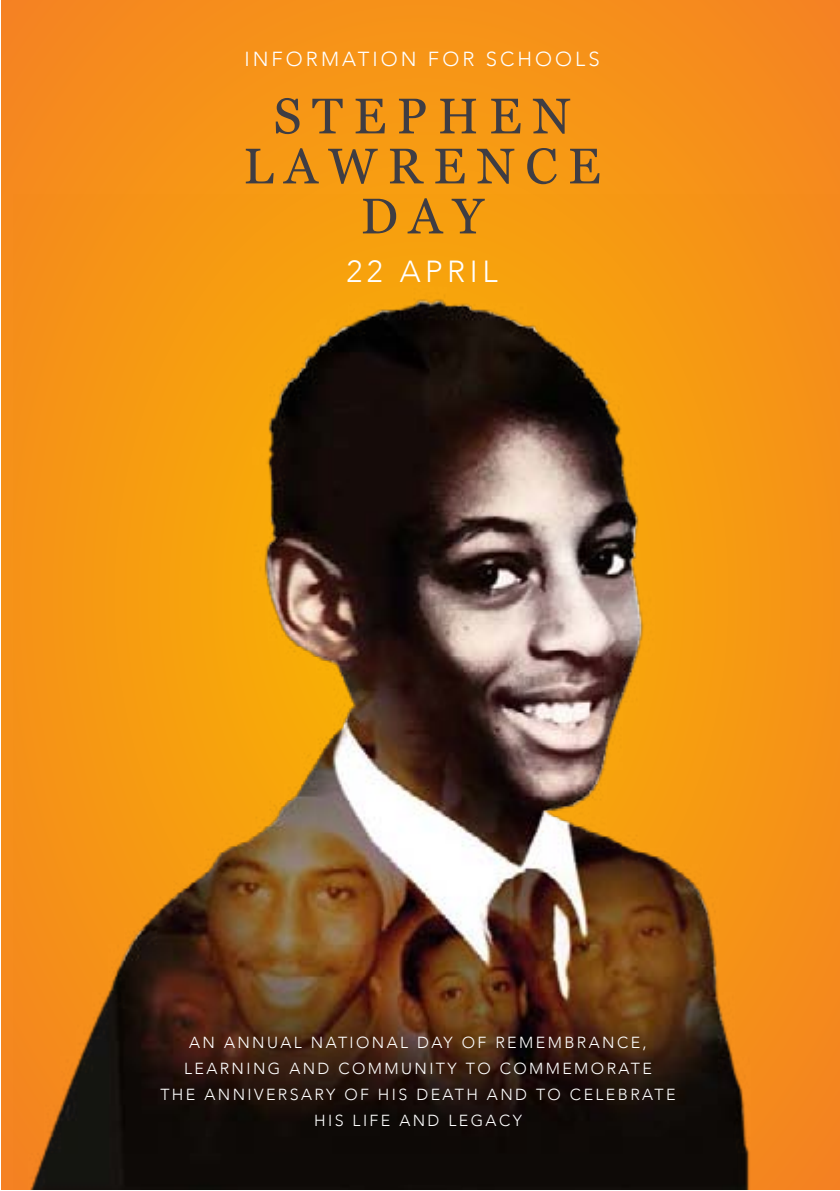
<style>
.page{position:relative;width:840px;height:1191px;background:#fff}
.page>*{position:absolute;margin:0;border:0;box-sizing:border-box;transform-origin:0 0}
.t1{font:50px/50px "Georgia";letter-spacing:.21em;color:#3f3d43;text-align:center}
.t2{font:300 30.4px "Avenir";letter-spacing:.15em;color:#fff}
.t3{font:300 20.4px "Avenir";letter-spacing:.15em;color:#fff}
.t4{font:300 16px/26px "Avenir";letter-spacing:.15em;color:#fff;text-align:center}
</style>
<div class="page">
<div style="left:1px;top:0;width:838px;height:1190px;background:#f69119"></div>
<img style="left:14px;top:195px;width:825px;height:995px">
<p class="t3" style="left:244px;top:47px;width:356px">INFORMATION FOR SCHOOLS</p>
<h1 class="t1" style="left:243px;top:89px;width:358px">STEPHEN<br>LAWRENCE<br>DAY</h1>
<h2 class="t2" style="left:346px;top:253px;width:153px">22 APRIL</h2>
<p class="t4" style="left:160px;top:1029px;width:516px">AN ANNUAL NATIONAL DAY OF REMEMBRANCE, LEARNING AND COMMUNITY TO COMMEMORATE<br>THE ANNIVERSARY OF HIS DEATH AND TO CELEBRATE HIS LIFE AND LEGACY</p>
</div>
